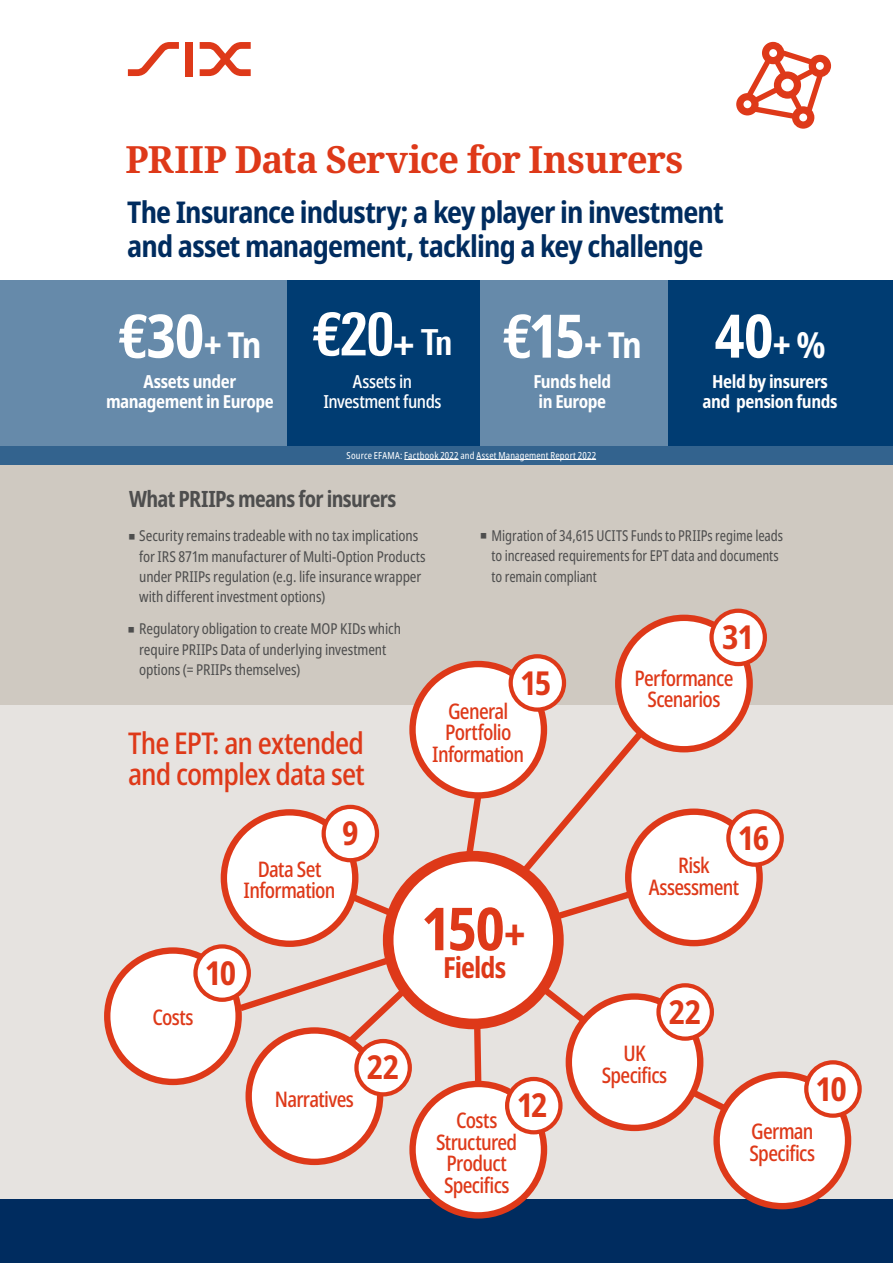
<style>
.page{position:relative;width:893px;height:1263px;background:#fff}
.page>*{position:absolute;margin:0;border:0;box-sizing:border-box;transform-origin:0 0}
.t1{font:700 60px "Linotype Univers 620 Cn";color:#fff}
.t2{font:700 condensed 60px "Noto Sans";color:#fff}
.t3{font:700 condensed 59.25px "Noto Sans";color:#de3919}
.t4{font:700 37.5px "Noto Serif";letter-spacing:-.025em;color:#de3919}
.t5{font:700 condensed 36px "Noto Sans";color:#fff}
.t6{font:700 condensed 33px "Noto Sans";letter-spacing:-.045em;color:#de3919}
.t7{font:700 condensed 30px/34.5px "Noto Sans";letter-spacing:-.03em;color:#002c5f}
.t8{font:500 condensed 30px/31.5px "Noto Sans";letter-spacing:-.03em;color:#de3919}
.t9{font:700 condensed 29.1px "Noto Sans";letter-spacing:-.03em;color:#de3919;scale:.96 1}
.t10{font:700 condensed 22.5px "Noto Sans";letter-spacing:-.03em;color:#4e4e4e;scale:.96 1}
.t11{font:500 condensed 21.45px/21.5px "Noto Sans";letter-spacing:-.03em;color:#de3919;text-align:center;scale:.96 1}
.t12{font:700 condensed 18px/20.2px "Noto Sans";letter-spacing:-.025em;color:#fff;text-align:center}
.t13{font:500 condensed 18px/20.2px "Noto Sans";letter-spacing:-.025em;color:#fff;text-align:center}
.t14{font:condensed 15px/20.2px "Noto Sans";letter-spacing:-.005em;color:#4e4e4e;scale:.96 1}
.t15{font:condensed 15px/20.2px "Noto Sans";letter-spacing:-.005em;color:#4e4e4e;scale:.92 1}
.t16{font:condensed 9.75px "Noto Sans";letter-spacing:.02em;color:#fff;scale:.96 1}
.s1{font-family:"Linotype Univers 620 Cn";font-stretch:normal;font-size:60px}
.s2{font-size:60px}
.s3{font-size:36px}
.s4{font-size:42.6px}
</style>
<div class="page">
<div style="left:0;top:1199px;width:893px;height:64px;background:#002c5f"></div>
<div style="left:0;top:705px;width:893px;height:494px;background:#e6e3e0"></div>
<div style="left:0;top:465px;width:893px;height:240px;background:#cfc9c1"></div>
<div style="left:480px;top:281px;width:188px;height:165px;background:#668aaa"></div>
<div style="left:287px;top:281px;width:193px;height:165px;background:#003c72"></div>
<div style="left:668px;top:281px;width:225px;height:165px;background:#003c72"></div>
<div style="left:0;top:281px;width:287px;height:165px;background:#668aaa"></div>
<div style="left:0;top:446px;width:893px;height:19px;background:#33638e"></div>
<svg style="left:736px;top:42px;width:95px;height:87px"></svg>
<svg style="left:128px;top:42px;width:51px;height:34px"></svg>
<div style="left:186px;top:42px;width:7px;height:34px;background:#de3919"></div>
<svg style="left:200px;top:42px;width:51px;height:34px"></svg>
<div style="left:388px;top:856px;width:170px;height:168px;background:#fff;border-radius:50%"></div>
<div style="left:383px;top:851px;width:181px;height:178px;border:11px solid #de3919;border-radius:50%"></div>
<div style="left:618px;top:618px;width:132px;height:131px;background:#fff;border-radius:50%"></div>
<div style="left:615px;top:615px;width:138px;height:137px;border:6px solid #de3919;border-radius:50%"></div>
<div style="left:628px;top:812px;width:132px;height:131px;background:#fff;border-radius:50%"></div>
<div style="left:625px;top:808px;width:138px;height:138px;border:6px solid #de3919;border-radius:50%"></div>
<div style="left:413px;top:664px;width:131px;height:131px;background:#fff;border-radius:50%"></div>
<div style="left:409px;top:661px;width:138px;height:138px;border:6px solid #de3919;border-radius:50%"></div>
<div style="left:224px;top:812px;width:131px;height:132px;background:#fff;border-radius:50%"></div>
<div style="left:221px;top:809px;width:137px;height:138px;border:6px solid #de3919;border-radius:50%"></div>
<div style="left:107px;top:950px;width:132px;height:132px;background:#fff;border-radius:50%"></div>
<div style="left:104px;top:947px;width:138px;height:138px;border:6px solid #de3919;border-radius:50%"></div>
<div style="left:249px;top:1030px;width:131px;height:132px;background:#fff;border-radius:50%"></div>
<div style="left:245px;top:1027px;width:138px;height:138px;border:6px solid #de3919;border-radius:50%"></div>
<div style="left:413px;top:1084px;width:131px;height:131px;background:#fff;border-radius:50%"></div>
<div style="left:409px;top:1081px;width:138px;height:137px;border:6px solid #de3919;border-radius:50%"></div>
<div style="left:569px;top:996px;width:131px;height:132px;background:#fff;border-radius:50%"></div>
<div style="left:566px;top:993px;width:137px;height:138px;border:6px solid #de3919;border-radius:50%"></div>
<div style="left:717px;top:1075px;width:131px;height:131px;background:#fff;border-radius:50%"></div>
<div style="left:713px;top:1071px;width:138px;height:138px;border:6px solid #de3919;border-radius:50%"></div>
<svg style="left:462px;top:790px;width:23px;height:70px"></svg>
<svg style="left:344px;top:889px;width:55px;height:32px"></svg>
<svg style="left:233px;top:953px;width:179px;height:97px"></svg>
<svg style="left:471px;top:1017px;width:14px;height:71px"></svg>
<svg style="left:514px;top:724px;width:135px;height:201px"></svg>
<svg style="left:534px;top:979px;width:58px;height:50px"></svg>
<svg style="left:685px;top:1084px;width:47px;height:32px"></svg>
<hr style="left:404px;top:459px;width:55px;height:1px;background:#fff">
<hr style="left:476px;top:459px;width:120px;height:1px;background:#fff">
<div style="left:728px;top:811px;width:54px;height:54px;background:#fff;border-radius:50%"></div>
<div style="left:726px;top:809px;width:58px;height:58px;border:4px solid #de3919;border-radius:50%"></div>
<div style="left:711px;top:611px;width:54px;height:53px;background:#fff;border-radius:50%"></div>
<div style="left:709px;top:609px;width:58px;height:57px;border:4px solid #de3919;border-radius:50%"></div>
<div style="left:511px;top:656px;width:53px;height:54px;background:#fff;border-radius:50%"></div>
<div style="left:509px;top:654px;width:57px;height:58px;border:4px solid #de3919;border-radius:50%"></div>
<div style="left:324px;top:807px;width:53px;height:53px;background:#fff;border-radius:50%"></div>
<div style="left:322px;top:805px;width:57px;height:57px;border:4px solid #de3919;border-radius:50%"></div>
<div style="left:195px;top:946px;width:54px;height:54px;background:#fff;border-radius:50%"></div>
<div style="left:193px;top:944px;width:58px;height:58px;border:4px solid #de3919;border-radius:50%"></div>
<div style="left:356px;top:1041px;width:54px;height:53px;background:#fff;border-radius:50%"></div>
<div style="left:354px;top:1039px;width:58px;height:57px;border:4px solid #de3919;border-radius:50%"></div>
<div style="left:806px;top:1062px;width:54px;height:54px;background:#fff;border-radius:50%"></div>
<div style="left:804px;top:1060px;width:58px;height:58px;border:4px solid #de3919;border-radius:50%"></div>
<div style="left:658px;top:985px;width:54px;height:54px;background:#fff;border-radius:50%"></div>
<div style="left:656px;top:983px;width:58px;height:58px;border:4px solid #de3919;border-radius:50%"></div>
<div style="left:507px;top:1079px;width:53px;height:53px;background:#fff;border-radius:50%"></div>
<div style="left:505px;top:1077px;width:58px;height:57px;border:4px solid #de3919;border-radius:50%"></div>
<h3 class="t4" style="left:126px;top:133px;width:559px">PRIIP Data Service for Insurers</h3>
<h3 class="t7" style="left:127px;top:195px;width:598px">The Insurance industry; a key player in investment and asset management, tackling a key challenge</h3>
<h3 class="t5" style="left:118px;top:319px;width:145px"><span class="s1">€</span><span class="s2">30</span>+ Tn</h3>
<p class="t12" style="left:106px;top:371px;width:169px">Assets under management in Europe</p>
<h1 class="t1" style="left:312px;top:298px;width:142px">€20<span class="s3">+ Tn</span></h1>
<p class="t13" style="left:323px;top:372px;width:120px">Assets in<br>Investment funds</p>
<h3 class="t5" style="left:503px;top:319px;width:141px"><span class="s1">€</span><span class="s2">15</span>+ Tn</h3>
<p class="t12" style="left:533px;top:371px;width:79px;text-align:left">Funds held in Europe</p>
<p class="t16" style="left:346px;top:448px;width:262px">Source EFAMA: Factbook 2022 and Asset Management Report 2022</p>
<h3 class="t10" style="left:129px;top:483px;width:280px">What PRIIPs means for insurers</h3>
<h1 class="t2" style="left:714px;top:293px;width:113px">40<span class="s3">+ %</span></h1>
<p class="t12" style="left:703px;top:371px;width:136px">Held by insurers and pension funds</p>
<p class="t14" style="left:128px;top:526px;width:304px">○ Security remains tradeable with no tax implications</p>
<p class="t15" style="left:480px;top:526px;width:331px">○ Migration of 34,615 UCITS Funds to PRIIPs regime leads</p>
<p class="t15" style="left:492px;top:546px;width:314px">to increased requirements for EPT data and documents to remain compliant</p>
<p class="t14" style="left:139px;top:546px;width:300px">for IRS 871m manufacturer of Multi-Option Products under PRIIPs regulation (e.g. life insurance wrapper with different investment options)</p>
<p class="t14" style="left:139px;top:639px;width:259px">require PRIIPs Data of underlying investment options (= PRIIPs themselves)</p>
<p class="t14" style="left:127px;top:619px;width:287px">○ Regulatory obligation to create MOP KIDs which</p>
<h3 class="t6" style="left:722px;top:613px;width:33px">31</h3>
<h3 class="t11" style="left:634px;top:668px;width:105px">Performance<br>Scenarios</h3>
<h3 class="t6" style="left:520px;top:659px;width:33px">15</h3>
<h3 class="t11" style="left:432px;top:701px;width:97px">General<br>Portfolio<br>Information</h3>
<h3 class="t8" style="left:128px;top:728px;width:238px">The EPT: an extended and complex data set</h3>
<h3 class="t11" style="left:244px;top:859px;width:97px">Data Set<br>Information</h3>
<h3 class="t6" style="left:342px;top:809px;width:18px">9</h3>
<h3 class="t11" style="left:152px;top:1007px;width:44px">Costs</h3>
<h3 class="t6" style="left:205px;top:949px;width:33px">10</h3>
<h3 class="t11" style="left:275px;top:1089px;width:84px">Narratives</h3>
<h3 class="t6" style="left:367px;top:1044px;width:34px">22</h3>
<h2 class="t3" style="left:421px;top:886px;width:106px">150<span class="s4">+</span></h2>
<h3 class="t9" style="left:443px;top:947px;width:67px">Fields</h3>
<h3 class="t6" style="left:517px;top:1082px;width:33px">12</h3>
<h3 class="t11" style="left:436px;top:1110px;width:86px">Costs<br>Structured<br>Product<br>Specifics</h3>
<h3 class="t6" style="left:738px;top:814px;width:33px">16</h3>
<h3 class="t11" style="left:649px;top:855px;width:96px">Risk<br>Assessment</h3>
<h3 class="t6" style="left:669px;top:988px;width:34px">22</h3>
<h3 class="t11" style="left:602px;top:1043px;width:70px">UK<br>Specifics</h3>
<h3 class="t6" style="left:816px;top:1065px;width:33px">10</h3>
<h3 class="t11" style="left:750px;top:1121px;width:70px;text-align:left">German<br>Specifics</h3>
</div>
